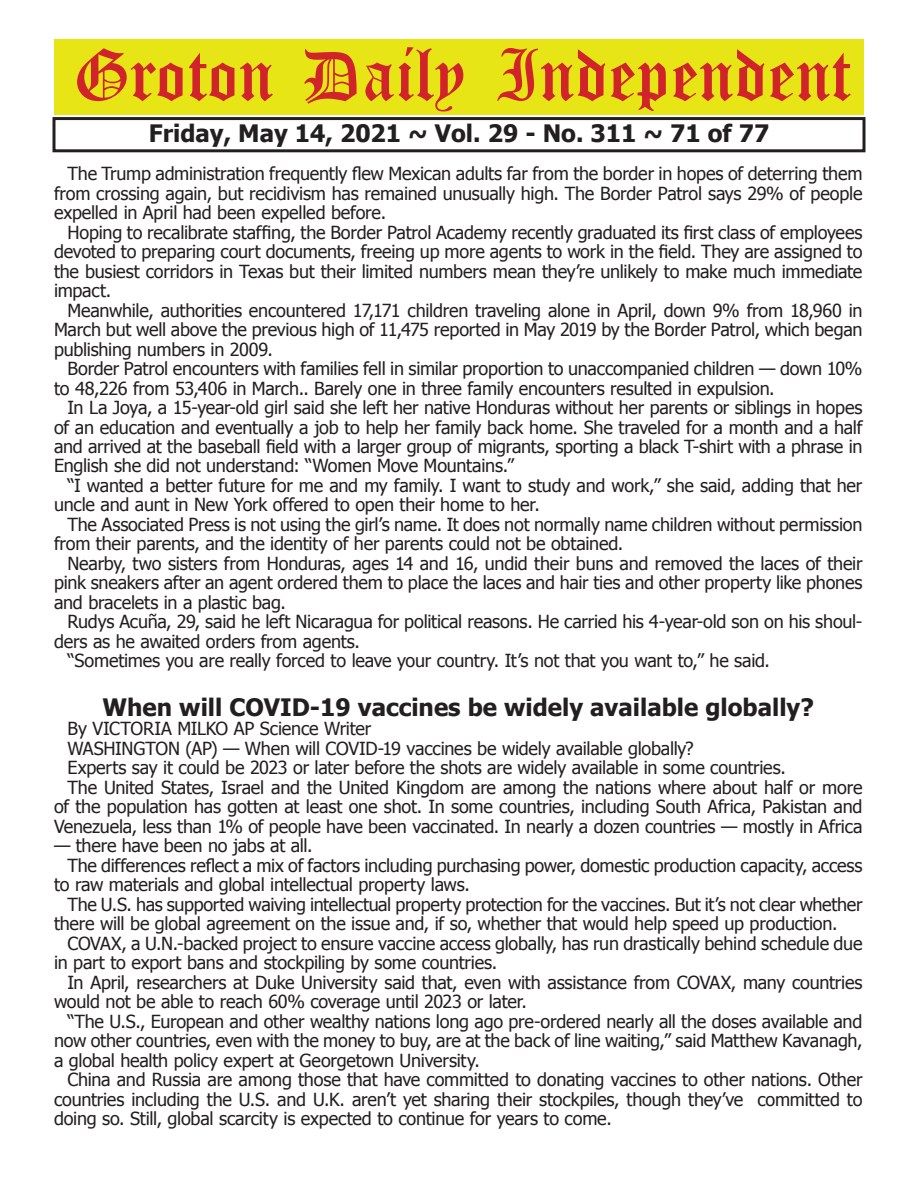
<style>
.page{position:relative;width:918px;height:1188px;background:#fff}
.page>*{position:absolute;margin:0;border:0;box-sizing:border-box;transform-origin:0 0}
.t1{font:54px "Old English Five";color:#d1232a}
.t2{font:700 24px "Tahoma";color:#231f20}
.t3{font:18px/19.5px "Tahoma";letter-spacing:-.015em;color:#231f20;text-align:justify}
</style>
<div class="page">
<div style="left:52px;top:117px;width:814px;height:35px;border:3px solid #231f20"></div>
<div style="left:54px;top:40px;width:810px;height:75px;background:#e7e515"></div>
<h1 class="t1" style="left:73px;top:50px;width:779px">Groton Daily Independent</h1>
<h2 class="t2" style="left:149px;top:116px;width:622px">Friday, May 14, 2021 ~ Vol. 29 - No. 311 ~ 71 of 77</h2>
<p class="t3" style="left:54px;top:163px;width:810px;text-indent:14px">The Trump administration frequently flew Mexican adults far from the border in hopes of deterring them from crossing again, but recidivism has remained unusually high. The Border Patrol says 29% of people expelled in April had been expelled before.</p>
<p class="t3" style="left:54px;top:221px;width:810px;text-indent:14px">Hoping to recalibrate staffing, the Border Patrol Academy recently graduated its first class of employees devoted to preparing court documents, freeing up more agents to work in the field. They are assigned to the busiest corridors in Texas but their limited numbers mean they’re unlikely to make much immediate impact.</p>
<p class="t3" style="left:54px;top:299px;width:810px;text-indent:14px">Meanwhile, authorities encountered 17,171 children traveling alone in April, down 9% from 18,960 in March but well above the previous high of 11,475 reported in May 2019 by the Border Patrol, which began publishing numbers in 2009.</p>
<p class="t3" style="left:54px;top:358px;width:810px;text-indent:14px">Border Patrol encounters with families fell in similar proportion to unaccompanied children — down 10% to 48,226 from 53,406 in March.. Barely one in three family encounters resulted in expulsion.</p>
<p class="t3" style="left:54px;top:397px;width:810px;text-indent:14px">In La Joya, a 15-year-old girl said she left her native Honduras without her parents or siblings in hopes of an education and eventually a job to help her family back home. She traveled for a month and a half and arrived at the baseball field with a larger group of migrants, sporting a black T-shirt with a phrase in English she did not understand: “Women Move Mountains.”</p>
<p class="t3" style="left:54px;top:475px;width:810px;text-indent:14px">“I wanted a better future for me and my family. I want to study and work,” she said, adding that her uncle and aunt in New York offered to open their home to her.</p>
<p class="t3" style="left:54px;top:514px;width:810px;text-indent:14px">The Associated Press is not using the girl’s name. It does not normally name children without permission from their parents, and the identity of her parents could not be obtained.</p>
<p class="t3" style="left:54px;top:553px;width:810px;text-indent:14px">Nearby, two sisters from Honduras, ages 14 and 16, undid their buns and removed the laces of their pink sneakers after an agent ordered them to place the laces and hair ties and other property like phones and bracelets in a plastic bag.</p>
<p class="t3" style="left:68px;top:611px;width:796px">Rudys Acuña, 29, said he left Nicaragua for political reasons. He carried his 4-year-old son on his shoul-</p>
<p class="t3" style="left:54px;top:631px;width:308px">ders as he awaited orders from agents.</p>
<p class="t3" style="left:68px;top:650px;width:704px">“Sometimes you are really forced to leave your country. It’s not that you want to,” he said.</p>
<h2 class="t2" style="left:103px;top:690px;width:713px">When will COVID-19 vaccines be widely available globally?</h2>
<p class="t3" style="left:68px;top:718px;width:305px">By VICTORIA MILKO AP Science Writer</p>
<p class="t3" style="left:68px;top:738px;width:628px">WASHINGTON (AP) — When will COVID-19 vaccines be widely available globally?</p>
<p class="t3" style="left:68px;top:757px;width:720px">Experts say it could be 2023 or later before the shots are widely available in some countries.</p>
<p class="t3" style="left:68px;top:777px;width:796px">The United States, Israel and the United Kingdom are among the nations where about half or more</p>
<p class="t3" style="left:54px;top:796px;width:810px">of the population has gotten at least one shot. In some countries, including South Africa, Pakistan and</p>
<p class="t3" style="left:54px;top:816px;width:810px">Venezuela, less than 1% of people have been vaccinated. In nearly a dozen countries — mostly in Africa</p>
<p class="t3" style="left:54px;top:835px;width:260px">— there have been no jabs at all.</p>
<p class="t3" style="left:68px;top:855px;width:796px">The differences reflect a mix of factors including purchasing power, domestic production capacity, access</p>
<p class="t3" style="left:54px;top:874px;width:417px">to raw materials and global intellectual property laws.</p>
<p class="t3" style="left:68px;top:894px;width:797px">The U.S. has supported waiving intellectual property protection for the vaccines. But it’s not clear whether</p>
<p class="t3" style="left:54px;top:913px;width:785px">there will be global agreement on the issue and, if so, whether that would help speed up production.</p>
<p class="t3" style="left:68px;top:933px;width:796px">COVAX, a U.N.-backed project to ensure vaccine access globally, has run drastically behind schedule due</p>
<p class="t3" style="left:54px;top:952px;width:445px">in part to export bans and stockpiling by some countries.</p>
<p class="t3" style="left:68px;top:972px;width:797px">In April, researchers at Duke University said that, even with assistance from COVAX, many countries</p>
<p class="t3" style="left:54px;top:991px;width:475px">would not be able to reach 60% coverage until 2023 or later.</p>
<p class="t3" style="left:68px;top:1011px;width:796px">“The U.S., European and other wealthy nations long ago pre-ordered nearly all the doses available and</p>
<p class="t3" style="left:54px;top:1030px;width:810px">now other countries, even with the money to buy, are at the back of line waiting,” said Matthew Kavanagh,</p>
<p class="t3" style="left:54px;top:1050px;width:427px">a global health policy expert at Georgetown University.</p>
<p class="t3" style="left:68px;top:1069px;width:796px">China and Russia are among those that have committed to donating vaccines to other nations. Other</p>
<p class="t3" style="left:54px;top:1089px;width:810px">countries including the U.S. and U.K. aren’t yet sharing their stockpiles, though they’ve committed to</p>
<p class="t3" style="left:54px;top:1108px;width:559px">doing so. Still, global scarcity is expected to continue for years to come.</p>
</div>
